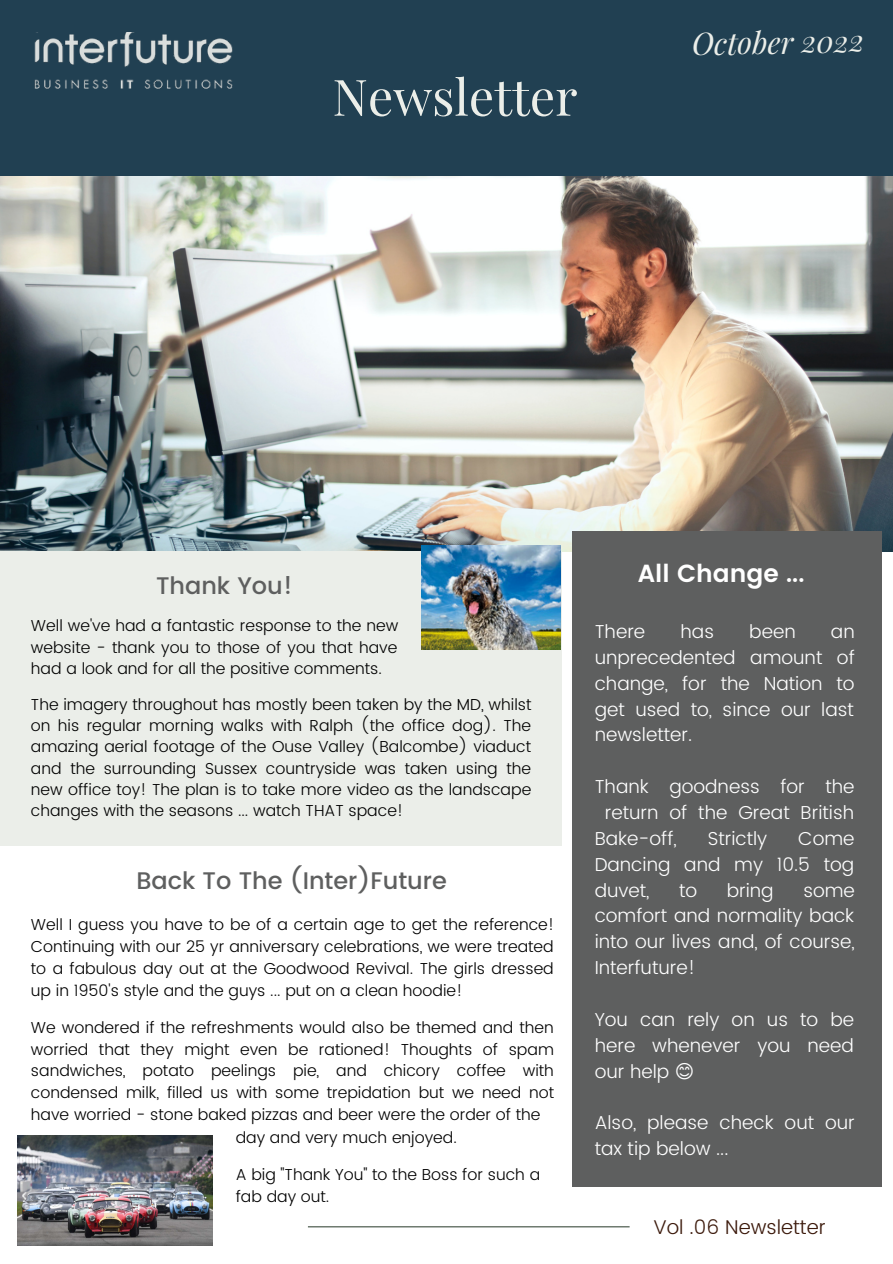
<style>
.page{position:relative;width:893px;height:1264px;background:#fff}
.page>*{position:absolute;margin:0;border:0;box-sizing:border-box;transform-origin:0 0}
.t1{font:50.25px "Playfair Display";color:#ebeee9}
.t2{font:italic 30.45px "Playfair Display";color:#ebeee9}
.t3{font:600 24.75px "Poppins";color:#fff}
.t4{font:500 24px "Poppins";color:#5e5f5f}
.t5{font:300 19.95px "Poppins";color:#3c1a0c}
.t6{font:300 18.75px/25.8px "Poppins";color:#fff;text-align:justify}
.t7{font:300 15.9px/21.3px "Poppins";color:#000;text-align:justify}
</style>
<div class="page">
<img style="left:0;top:176px;width:892px;height:375px">
<div style="left:0;top:0;width:892px;height:176px;background:#214052"></div>
<div style="left:572px;top:531px;width:309px;height:655px;background:#5e5f5f"></div>
<hr style="left:308px;top:1226px;width:321px;height:1px;background:#3e4e40">
<img style="left:34px;top:32px;width:199px;height:57px">
<div style="left:0;top:551px;width:561px;height:295px;background:#ebeee9"></div>
<img style="left:17px;top:1135px;width:196px;height:110px">
<img style="left:421px;top:545px;width:139px;height:104px">
<h1 class="t1" style="left:332px;top:61px;width:246px">Newsletter</h1>
<h2 class="t2" style="left:691px;top:22px;width:174px;rotate:-1deg">October 2022</h2>
<h3 class="t4" style="left:156px;top:571px;width:138px">Thank You!</h3>
<p class="t7" style="left:31px;top:615px;width:369px">Well we've had a fantastic response to the new website - thank you to those of you that have had a look and for all the positive comments.</p>
<p class="t7" style="left:31px;top:693px;width:502px">The imagery throughout has mostly been taken by the MD, whilst on his regular morning walks with Ralph (the office dog). The amazing aerial footage of the Ouse Valley (Balcombe) viaduct and the surrounding Sussex countryside was taken using the new office toy! The plan is to take more video as the landscape changes with the seasons ... watch THAT space!</p>
<h3 class="t4" style="left:136px;top:866px;width:312px">Back To The (Inter)Future</h3>
<p class="t7" style="left:31px;top:913px;width:525px;line-height:21.9px">Well I guess you have to be of a certain age to get the reference!<br>Continuing with our 25 yr anniversary celebrations, we were treated to a fabulous day out at the Goodwood Revival. The girls dressed up in 1950's style and the guys ... put on a clean hoodie!</p>
<p class="t7" style="left:31px;top:1016px;width:524px">We wondered if the refreshments would also be themed and then</p>
<p class="t7" style="left:31px;top:1038px;width:524px">worried that they might even be rationed! Thoughts of spam</p>
<p class="t7" style="left:31px;top:1060px;width:524px">sandwiches, potato peelings pie, and chicory coffee with</p>
<p class="t7" style="left:31px;top:1082px;width:524px">condensed milk, filled us with some trepidation but we need not</p>
<p class="t7" style="left:31px;top:1103px;width:511px">have worried - stone baked pizzas and beer were the order of the</p>
<p class="t7" style="left:236px;top:1126px;width:222px">day and very much enjoyed.</p>
<p class="t7" style="left:236px;top:1163px;width:306px;line-height:21.9px">A big "Thank You" to the Boss for such a fab day out.</p>
<h3 class="t3" style="left:637px;top:559px;width:168px">All Change ...</h3>
<p class="t6" style="left:594px;top:618px;width:52px">There</p>
<p class="t6" style="left:680px;top:618px;width:35px">has</p>
<p class="t6" style="left:749px;top:618px;width:48px">been</p>
<p class="t6" style="left:594px;top:618px;width:262px;text-indent:236px">an unprecedented amount of change, for the Nation to get used to, since our last newsletter.</p>
<p class="t6" style="left:594px;top:773px;width:261px">Thank goodness for the</p>
<p class="t6" style="left:604px;top:799px;width:251px">return of the Great British</p>
<p class="t6" style="left:594px;top:825px;width:84px">Bake-off,</p>
<p class="t6" style="left:707px;top:825px;width:61px">Strictly</p>
<p class="t6" style="left:594px;top:825px;width:261px;text-indent:203px">Come Dancing and my 10.5 tog duvet,</p>
<p class="t6" style="left:679px;top:877px;width:20px">to</p>
<p class="t6" style="left:726px;top:877px;width:48px">bring</p>
<p class="t6" style="left:594px;top:877px;width:262px;text-indent:209px">some comfort and normality back into our lives and, of course, Interfuture!</p>
<p class="t6" style="left:594px;top:1006px;width:261px">You can rely on us to be here whenever you need our help</p>
<p class="t6" style="left:594px;top:1109px;width:261px">Also, please check out our tax tip below ...</p>
<p class="t5" style="left:653px;top:1214px;width:174px">Vol .06 Newsletter</p>
</div>
